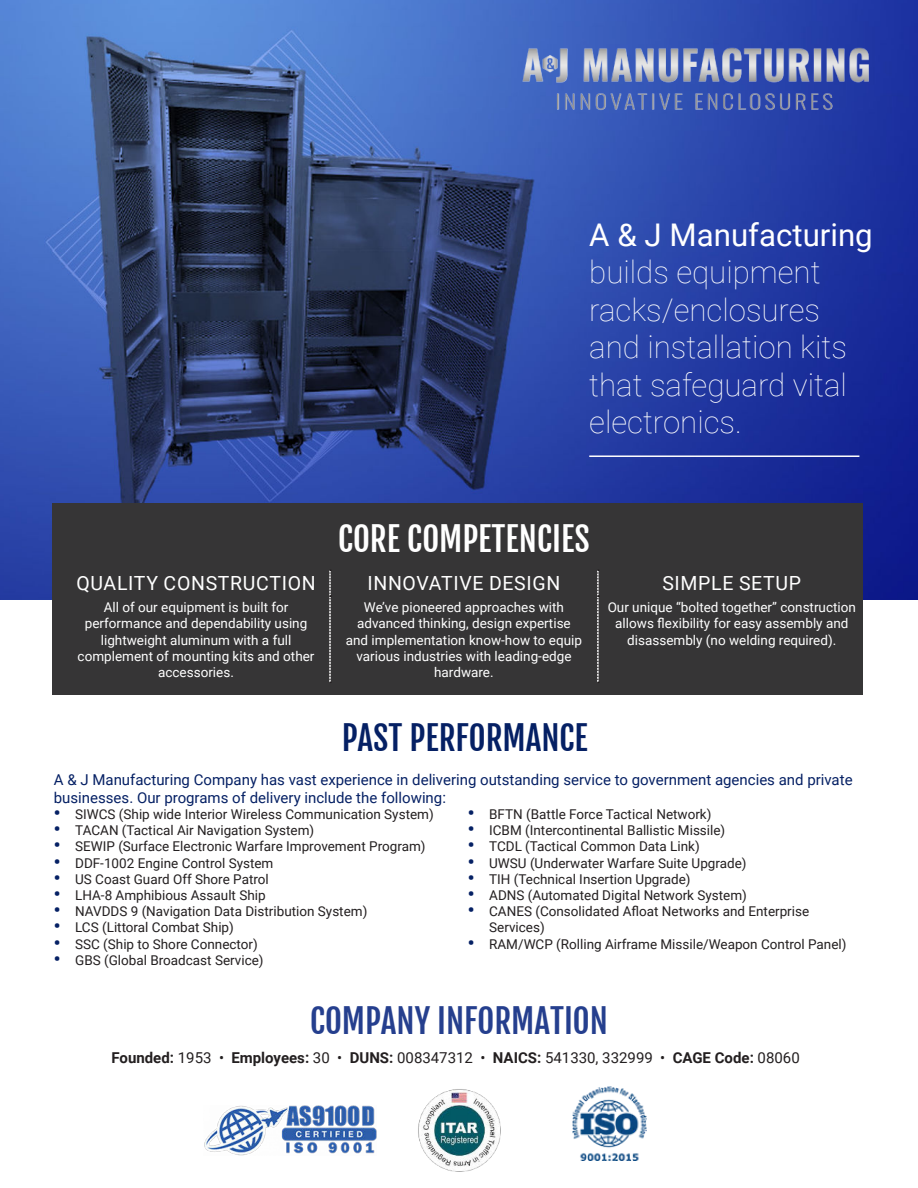
<style>
.page{position:relative;width:918px;height:1188px;background:#fff}
.page>*{position:absolute;margin:0;border:0;box-sizing:border-box;transform-origin:0 0}
.t1{font:33px "Fjalla One";color:#253f8e}
.t2{font:33px "Fjalla One";color:#fff}
.t3{font:33px "Fjalla One";color:#052064}
.t4{font:100 31.2px/37.5px "Roboto";color:#fff}
.t5{font:31.2px "Roboto";color:#fff}
.t6{font:19.5px "Roboto";letter-spacing:.035em;color:#fff}
.t7{font:15px/18px "Roboto";color:#052064}
.t8{font:700 15px "Roboto";color:#231f20}
.t9{font:13.5px/16.2px "Roboto";color:#231f20}
.t10{font:13.5px/16.2px "Roboto";color:#fff;text-align:center}
.s1{font-weight:900;font-size:18px;color:#052064}
.s2{font-weight:400}
</style>
<div class="page">
<img style="left:0;top:0;width:918px;height:599px">
<div style="left:53px;top:503px;width:810px;height:192px;background:#363536"></div>
<img style="left:519px;top:43px;width:357px;height:73px">
<svg style="left:329px;top:570px;width:2px;height:113px"></svg>
<svg style="left:597px;top:570px;width:2px;height:113px"></svg>
<hr style="left:589px;top:455px;width:270px;height:2px;background:#fff">
<img style="left:418px;top:1089px;width:83px;height:83px">
<img style="left:204px;top:1105px;width:173px;height:50px">
<img style="left:572px;top:1087px;width:74px;height:74px">
<h2 class="t5" style="left:589px;top:221px;width:285px">A &amp; J Manufacturing</h2>
<h2 class="t4" style="left:589px;top:256px;width:259px">builds equipment racks/enclosures and installation kits that safeguard vital electronics.</h2>
<h1 class="t2" style="left:338px;top:521px;width:253px">CORE COMPETENCIES</h1>
<h3 class="t6" style="left:76px;top:574px;width:241px">QUALITY CONSTRUCTION</h3>
<h3 class="t6" style="left:367px;top:574px;width:194px">INNOVATIVE DESIGN</h3>
<h3 class="t6" style="left:662px;top:574px;width:140px">SIMPLE SETUP</h3>
<p class="t10" style="left:78px;top:600px;width:238px">All of our equipment is built for performance and dependability using lightweight aluminum with a full complement of mounting kits and other accessories.</p>
<p class="t10" style="left:346px;top:600px;width:238px">We’ve pioneered approaches with advanced thinking, design expertise and implementation know-how to equip various industries with leading-edge hardware.</p>
<p class="t10" style="left:608px;top:600px;width:250px">Our unique “bolted together” construction allows flexibility for easy assembly and disassembly (no welding required).</p>
<h1 class="t3" style="left:342px;top:720px;width:248px">PAST PERFORMANCE</h1>
<p class="t7" style="left:54px;top:772px;width:800px">A &amp; J Manufacturing Company has vast experience in delivering outstanding service to government agencies and private businesses. Our programs of delivery include the following:</p>
<p class="t9" style="left:54px;top:807px;width:381px"><span class="s1">•</span> SIWCS (Ship wide Interior Wireless Communication System)</p>
<p class="t9" style="left:54px;top:823px;width:262px"><span class="s1">•</span> TACAN (Tactical Air Navigation System)</p>
<p class="t9" style="left:54px;top:839px;width:373px"><span class="s1">•</span> SEWIP (Surface Electronic Warfare Improvement Program)</p>
<p class="t9" style="left:54px;top:856px;width:221px"><span class="s1">•</span> DDF-1002 Engine Control System</p>
<p class="t9" style="left:54px;top:872px;width:216px"><span class="s1">•</span> US Coast Guard Off Shore Patrol</p>
<p class="t9" style="left:54px;top:888px;width:213px"><span class="s1">•</span> LHA-8 Amphibious Assault Ship</p>
<p class="t9" style="left:54px;top:904px;width:315px"><span class="s1">•</span> NAVDDS 9 (Navigation Data Distribution System)</p>
<p class="t9" style="left:54px;top:920px;width:182px"><span class="s1">•</span> LCS (Littoral Combat Ship)</p>
<p class="t9" style="left:54px;top:937px;width:205px"><span class="s1">•</span> SSC (Ship to Shore Connector)</p>
<p class="t9" style="left:54px;top:953px;width:211px"><span class="s1">•</span> GBS (Global Broadcast Service)</p>
<p class="t9" style="left:468px;top:807px;width:245px"><span class="s1">•</span> BFTN (Battle Force Tactical Network)</p>
<p class="t9" style="left:468px;top:823px;width:259px"><span class="s1">•</span> ICBM (Intercontinental Ballistic Missile)</p>
<p class="t9" style="left:468px;top:839px;width:233px"><span class="s1">•</span> TCDL (Tactical Common Data Link)</p>
<p class="t9" style="left:468px;top:856px;width:280px"><span class="s1">•</span> UWSU (Underwater Warfare Suite Upgrade)</p>
<p class="t9" style="left:468px;top:872px;width:224px"><span class="s1">•</span> TIH (Technical Insertion Upgrade)</p>
<p class="t9" style="left:468px;top:888px;width:280px"><span class="s1">•</span> ADNS (Automated Digital Network System)</p>
<p class="t9" style="left:489px;top:903px;width:322px;text-indent:-21px"><span class="s1">•</span> CANES (Consolidated Afloat Networks and Enterprise<br>Services)</p>
<p class="t9" style="left:468px;top:937px;width:380px"><span class="s1">•</span> RAM/WCP (Rolling Airframe Missile/Weapon Control Panel)</p>
<h1 class="t1" style="left:310px;top:1003px;width:299px">COMPANY INFORMATION</h1>
<p class="t8" style="left:112px;top:1052px;width:690px">Founded: <span class="s2">1953 •</span> Employees: <span class="s2">30 •</span> DUNS: <span class="s2">008347312 •</span> NAICS: <span class="s2">541330, 332999 •</span> CAGE Code: <span class="s2">08060</span></p>
</div>
